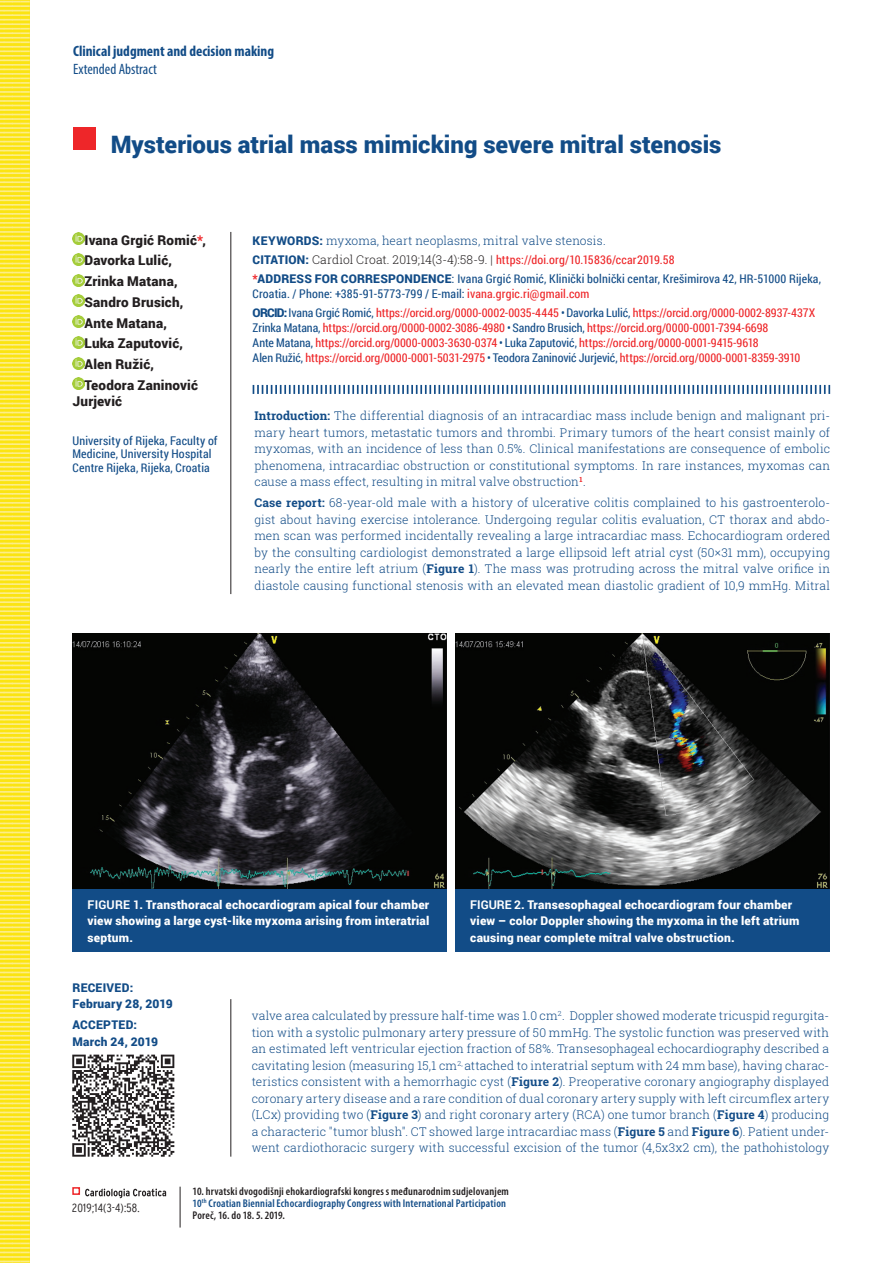
<style>
.page{position:relative;width:893px;height:1263px;background:#fff}
.page>*{position:absolute;margin:0;border:0;box-sizing:border-box;transform-origin:0 0}
.t1{font:900 24px "Roboto";color:#124c87}
.t2{font:700 condensed 15px "Myriad Pro";color:#124c87}
.t3{font:condensed 15px "Myriad Pro";color:#124c87}
.t4{font:900 13.5px/20.7px "Roboto";letter-spacing:.015em;color:#231f20}
.t5{font:300 12px/16.5px "Roboto Slab";letter-spacing:.01em;color:#124c87;text-align:justify}
.t6{font:12px/15px "Roboto Condensed";letter-spacing:-.005em;color:#ee2629}
.t7{font:900 12px/16.5px "Roboto";letter-spacing:.015em;color:#fff;text-align:justify}
.t8{font:12px/13.5px "Roboto Condensed";letter-spacing:.015em;color:#124c87}
.t9{font:12px "Roboto Condensed";letter-spacing:.015em;color:#ee2629}
.t10{font:900 12px/16.5px "Roboto";letter-spacing:.02em;color:#124c87}
.t11{font:300 condensed 12px "Interstate";letter-spacing:.02em;color:#231f20}
.t12{font:600 condensed 11.25px/12px "Myriad Pro";letter-spacing:.015em;color:#231f20}
.s1{color:#ee2629}
.s2{font-family:"Roboto";font-weight:900}
.s3{font-family:"Roboto";font-weight:900;color:#124c87}
.s4{font-family:"Roboto Slab";font-weight:300;color:#231f20}
.s5{font-family:"Roboto"}
.s6{color:#124c87}
.s7{font-weight:700}
</style>
<div class="page">
<svg style="left:85px;top:1188px;width:81px;height:10px"></svg>
<div style="left:72px;top:1187px;width:8px;height:8px;border:2px solid #ee2629"></div>
<hr style="left:180px;top:1187px;width:1px;height:40px;background:#231f20">
<svg style="left:0;top:0;width:30px;height:1263px;background:#fbe73d"></svg>
<div style="left:73px;top:128px;width:23px;height:22px;background:#ee2629"></div>
<svg style="left:72px;top:232px;width:12px;height:13px"></svg>
<svg style="left:72px;top:253px;width:12px;height:12px"></svg>
<svg style="left:72px;top:274px;width:12px;height:12px"></svg>
<svg style="left:72px;top:295px;width:12px;height:12px"></svg>
<svg style="left:72px;top:315px;width:12px;height:13px"></svg>
<svg style="left:72px;top:336px;width:12px;height:12px"></svg>
<svg style="left:72px;top:357px;width:12px;height:12px"></svg>
<svg style="left:72px;top:378px;width:12px;height:12px"></svg>
<hr style="left:231px;top:232px;width:1px;height:362px;background:#231f20">
<hr style="left:231px;top:999px;width:1px;height:158px;background:#231f20">
<svg style="left:253px;top:385px;width:577px;height:9px"></svg>
<div style="left:72px;top:887px;width:374px;height:64px;background:#124c87"></div>
<div style="left:455px;top:887px;width:374px;height:64px;background:#124c87"></div>
<svg style="left:72px;top:1054px;width:102px;height:103px"></svg>
<img style="left:72px;top:633px;width:374px;height:255px">
<img style="left:455px;top:633px;width:374px;height:255px">
<p class="t2" style="left:73px;top:42px;width:203px">Clinical judgment and decision making</p>
<p class="t3" style="left:73px;top:60px;width:85px">Extended Abstract</p>
<h1 class="t1" style="left:111px;top:127px;width:612px">Mysterious atrial mass mimicking severe mitral stenosis</h1>
<p class="t4" style="left:84px;top:229px;width:123px">Ivana Grgić Romić<span class="s1">*</span>,<br>Davorka Lulić,<br>Zrinka Matana,<br>Sandro Brusich,<br>Ante Matana,<br>Luka Zaputović,<br>Alen Ružić,<br>Teodora Zaninović</p>
<p class="t4" style="left:72px;top:391px;width:51px">Jurjević</p>
<p class="t8" style="left:72px;top:433px;width:147px">University of Rijeka, Faculty of<br>Medicine, University Hospital<br>Centre Rijeka, Rijeka, Croatia</p>
<p class="t5" style="left:253px;top:232px;width:355px"><span class="s2">KEYWORDS:</span> myxoma, heart neoplasms, mitral valve stenosis.</p>
<p class="t9" style="left:253px;top:251px;width:424px"><span class="s3">CITATION:</span> <span class="s4">Cardiol Croat. 2019;14(3-4):58-9. |</span> https://doi.org/10.15836/ccar2019.58</p>
<p class="t10" style="left:253px;top:270px;width:71px"><span class="s1">*</span>Address for</p>
<p class="t10" style="left:341px;top:270px;width:17px">corr</p>
<p class="t8" style="left:253px;top:271px;width:570px;line-height:15px;text-indent:121px"><span class="s2">espondence</span><span class="s5">:</span> Ivana Grgić Romić, Klinički bolnički centar, Krešimirova 42, HR-51000 Rijeka,<br>Croatia. / Phone: +385-91-5773-799 / E-mail: <span class="s1">ivana.grgic.ri@gmail.com</span></p>
<p class="t6" style="left:253px;top:305px;width:564px"><span class="s3">ORCID:</span> <span class="s6">Ivana Grgić Romić,</span> https://orcid.org/0000-0002-0035-4445 <span class="s6">• Davorka Lulić,</span> https://orcid.org/0000-0002-8937-437X <span class="s6">Zrinka Matana,</span> https://orcid.org/0000-0002-3086-4980 <span class="s6">• Sandro Brusich,</span> https://orcid.org/0000-0001-7394-6698<br><span class="s6">Ante Matana,</span> https://orcid.org/0000-0003-3630-0374 <span class="s6">• Luka Zaputović,</span> https://orcid.org/0000-0001-9415-9618<br><span class="s6">Alen Ružić,</span> https://orcid.org/0000-0001-5031-2975 <span class="s6">• Teodora Zaninović Jurjević,</span> https://orcid.org/0000-0001-8359-3910</p>
<p class="t5" style="left:254px;top:407px;width:577px"><span class="s7">Introduction:</span> The differential diagnosis of an intracardiac mass include benign and malignant pri&shy;mary heart tumors, metastatic tumors and thrombi. Primary tumors of the heart consist mainly of myxomas, with an incidence of less than 0.5%. Clinical manifestations are consequence of embolic phenomena, intracardiac obstruction or constitutional symptoms. In rare instances, myxomas can cause a mass effect, resulting in mitral valve obstruction<sup>1</sup>.</p>
<p class="t5" style="left:254px;top:494px;width:577px"><span class="s7">Case report:</span> 68-year-old male with a history of ulcerative colitis complained to his gastroenterolo&shy;gist about having exercise intolerance. Undergoing regular colitis evaluation, CT thorax and abdo&shy;men scan was performed incidentally revealing a large intracardiac mass. Echocardiogram ordered by the consulting cardiologist demonstrated a large ellipsoid left atrial cyst (50×31 mm), occupying nearly the entire left atrium (<span class="s7">Figure 1</span>). The mass was protruding across the mitral valve orifice in diastole causing functional stenosis with an elevated mean diastolic gradient of 10,9 mmHg. Mitral</p>
<p class="t7" style="left:88px;top:896px;width:343px"><span class="s7">FIGURE 1</span>. Transthoracal echocardiogram apical four chamber view showing a large cyst-like myxoma arising from interatrial septum.</p>
<p class="t7" style="left:470px;top:896px;width:331px;text-align:left"><span class="s7">FIGURE 2</span>. Transesophageal echocardiogram four chamber view – color Doppler showing the myxoma in the left atrium causing near complete mitral valve obstruction.</p>
<p class="t10" style="left:73px;top:979px;width:102px">Received:<br>February 28, 2019</p>
<p class="t10" style="left:73px;top:1016px;width:87px">Accepted:<br>March 24, 2019</p>
<p class="t11" style="left:72px;top:1201px;width:69px">2019;14(3-4):58.</p>
<p class="t5" style="left:252px;top:1007px;width:579px">valve area calculated by pressure half-time was 1.0 cm<sup>2</sup>. Doppler showed moderate tricuspid regurgita&shy;tion with a systolic pulmonary artery pressure of 50 mmHg. The systolic function was preserved with an estimated left ventricular ejection fraction of 58%. Transesophageal echocardiography described a cavitating lesion (measuring 15,1 cm<sup>2,</sup> attached to interatrial septum with 24 mm base), having charac&shy;teristics consistent with a hemorrhagic cyst (<span class="s7">Figure 2</span>). Preoperative coronary angiography displayed coronary artery disease and a rare condition of dual coronary artery supply with left circumflex artery (LCx) providing two (<span class="s7">Figure 3</span>) and right coronary artery (RCA) one tumor branch (<span class="s7">Figure 4</span>) producing a characteric "tumor blush". CT showed large intracardiac mass (<span class="s7">Figure 5</span> and <span class="s7">Figure 6</span>). Patient under&shy;went cardiothoracic surgery with successful excision of the tumor (4,5x3x2 cm), the pathohistology</p>
<p class="t12" style="left:193px;top:1185px;width:318px">10. hrvatski dvogodišnji ehokardiografski kongres s međunarodnim sudjelovanjem<br><span class="s6">10</span><sup>th</sup> <span class="s6">Croatian Biennial Echocardiography Congress with International Participation<br></span>Poreč, 16. do 18. 5. 2019.</p>
</div>
